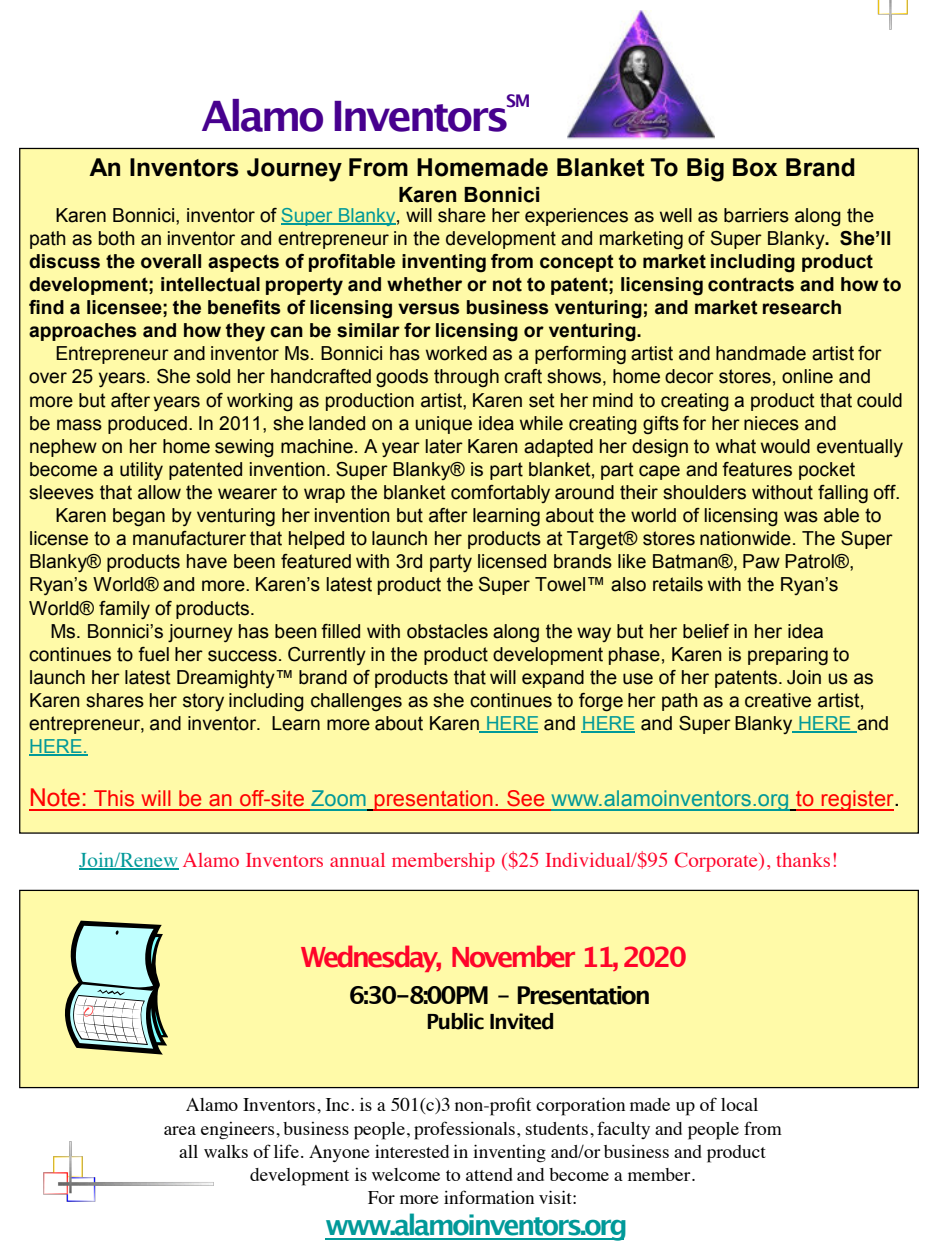
<style>
.page{position:relative;width:945px;height:1260px;background:#fff}
.page>*{position:absolute;margin:0;border:0;box-sizing:border-box;transform-origin:0 0}
.t1{font:700 42px "Lucida Grande";letter-spacing:-.08em;color:#47008e}
.t2{font:700 28px "Lucida Grande";letter-spacing:-.11em;color:#ff0329}
.t3{font:700 28px "Lucida Grande";letter-spacing:-.095em;color:#099}
.t4{font:700 24.5px "Arial";color:#000}
.t5{font:700 24.5px "Lucida Grande";letter-spacing:-.09em;color:#000}
.t6{font:21.88px "Arial";color:#f00}
.t7{font:21px "Times";color:#ff0329}
.t8{font:700 21px "Lucida Grande";letter-spacing:-.065em;color:#000}
.t9{font:700 21px "Arial";color:#000}
.t10{font:19.43px "Arial";color:#000}
.t11{font:19.25px "Arial";color:#000}
.t12{font:700 19.25px/23.1px "Arial";color:#000}
.t13{font:19.25px/23.1px "Times";color:#000;text-align:center}
.t14{font:19.25px "Arial";color:#099}
.t15{font:700 17.5px "Lucida Grande";color:#47008e}
.s1{font-weight:400}
.s2{font-weight:400;color:#099}
.s3{color:#099}
.s4{font-size:24.5px}
.s5{font-size:22.75px;color:#000}
</style>
<div class="page">
<img style="left:43px;top:1141px;width:171px;height:61px">
<div style="left:19px;top:148px;width:900px;height:686px;background:#fffaa8;border:1px solid #000"></div>
<hr style="left:325px;top:1238px;width:299px;height:1px;background:#099">
<img style="left:877px;top:0;width:31px;height:30px">
<hr style="left:79px;top:869px;width:99px;height:1px;background:#099">
<img style="left:567px;top:10px;width:147px;height:130px">
<hr style="left:281px;top:224px;width:114px;height:1px;background:#099">
<hr style="left:480px;top:732px;width:58px;height:1px;background:#099">
<hr style="left:581px;top:732px;width:54px;height:1px;background:#099">
<hr style="left:792px;top:732px;width:65px;height:1px;background:#099">
<hr style="left:29px;top:755px;width:59px;height:1px;background:#099">
<hr style="left:29px;top:809px;width:282px;height:1px;background:#f00">
<hr style="left:311px;top:809px;width:56px;height:1px;background:#099">
<hr style="left:373px;top:809px;width:179px;height:1px;background:#f00">
<hr style="left:552px;top:809px;width:238px;height:1px;background:#099">
<hr style="left:796px;top:809px;width:98px;height:1px;background:#f00">
<div style="left:19px;top:890px;width:900px;height:198px;background:#fffaa8;border:1px solid #000"></div>
<svg style="left:65px;top:921px;width:103px;height:134px"></svg>
<h1 class="t1" style="left:202px;top:98px;width:309px">Alamo Inventors</h1>
<p class="t15" style="left:506px;top:93px;width:26px">SM</p>
<p class="t4" style="left:90px;top:159px;width:768px">An Inventors Journey From Homemade Blanket To Big Box Brand</p>
<p class="t9" style="left:398px;top:187px;width:144px">Karen Bonnici</p>
<p class="t12" style="left:29px;top:205px;width:874px;text-indent:26px"><span class="s1">Karen Bonnici, inventor of</span> <span class="s2">Super Blanky</span><span class="s1">, will share her experiences as well as barriers along the path as both an inventor and entrepreneur in the development and marketing of Super Blanky</span>. She’ll discuss the overall aspects of profitable inventing from concept to market including product development; intellectual property and whether or not to patent; licensing contracts and how to find a licensee; the benefits of licensing versus business venturing; and market research approaches and how they can be similar for licensing or venturing.</p>
<p class="t11" style="left:55px;top:346px;width:827px">Entrepreneur and inventor Ms. Bonnici has worked as a performing artist and handmade artist for</p>
<p class="t11" style="left:29px;top:369px;width:843px">over 25 years. She sold her handcrafted goods through craft shows, home decor stores, online and</p>
<p class="t11" style="left:29px;top:393px;width:875px">more but after years of working as production artist, Karen set her mind to creating a product that could</p>
<p class="t11" style="left:29px;top:416px;width:809px">be mass produced. In 2011, she landed on a unique idea while creating gifts for her nieces and</p>
<p class="t11" style="left:29px;top:439px;width:875px">nephew on her home sewing machine. A year later Karen adapted her design to what would eventually</p>
<p class="t11" style="left:29px;top:462px;width:828px">become a utility patented invention. Super Blanky® is part blanket, part cape and features pocket</p>
<p class="t11" style="left:29px;top:485px;width:873px">sleeves that allow the wearer to wrap the blanket comfortably around their shoulders without falling off.</p>
<p class="t11" style="left:55px;top:508px;width:828px">Karen began by venturing her invention but after learning about the world of licensing was able to</p>
<p class="t11" style="left:29px;top:531px;width:865px">license to a manufacturer that helped to launch her products at Target® stores nationwide. The Super</p>
<p class="t11" style="left:29px;top:554px;width:827px">Blanky® products have been featured with 3rd party licensed brands like Batman®, Paw Patrol®,</p>
<p class="t10" style="left:29px;top:577px;width:811px">Ryan’s World® and more. Karen’s latest product the Super Towel™ also retails with the Ryan’s</p>
<p class="t11" style="left:29px;top:601px;width:227px">World® family of products.</p>
<p class="t11" style="left:50px;top:624px;width:775px">Ms. Bonnici’s journey has been filled with obstacles along the way but her belief in her idea</p>
<p class="t11" style="left:29px;top:647px;width:822px">continues to fuel her success. Currently in the product development phase, Karen is preparing to</p>
<p class="t11" style="left:29px;top:670px;width:846px">launch her latest Dreamighty™ brand of products that will expand the use of her patents. Join us as</p>
<p class="t11" style="left:29px;top:693px;width:837px">Karen shares her story including challenges as she continues to forge her path as a creative artist,</p>
<p class="t11" style="left:29px;top:716px;width:862px">entrepreneur, and inventor. Learn more about Karen <span class="s3">HERE</span> and <span class="s3">HERE</span> and Super Blanky <span class="s3">HERE</span> and</p>
<p class="t14" style="left:29px;top:739px;width:60px">HERE.</p>
<p class="t6" style="left:29px;top:791px;width:872px"><span class="s4">Note:</span> This will be an off-site <span class="s3">Zoom</span> presentation. See <span class="s3">www.alamoinventors.org</span> to register<span class="s5">.</span></p>
<p class="t7" style="left:79px;top:851px;width:760px"><span class="s3">Join/Renew</span> Alamo Inventors annual membership ($25 Individual/$95 Corporate), thanks!</p>
<h2 class="t2" style="left:301px;top:945px;width:388px">Wednesday, November 11, 2020</h2>
<p class="t5" style="left:349px;top:985px;width:303px">6:30-8:00PM – Presentation</p>
<p class="t8" style="left:426px;top:1012px;width:130px">Public Invited</p>
<p class="t13" style="left:164px;top:1095px;width:620px">Alamo Inventors, Inc. is a 501(c)3 non-profit corporation made up of local<br>area engineers, business people, professionals, students, faculty and people from all walks of life. Anyone interested in inventing and/or business and product development is welcome to attend and become a member.<br>For more information visit:</p>
<h2 class="t3" style="left:325px;top:1213px;width:304px">www.alamoinventors.org</h2>
</div>
